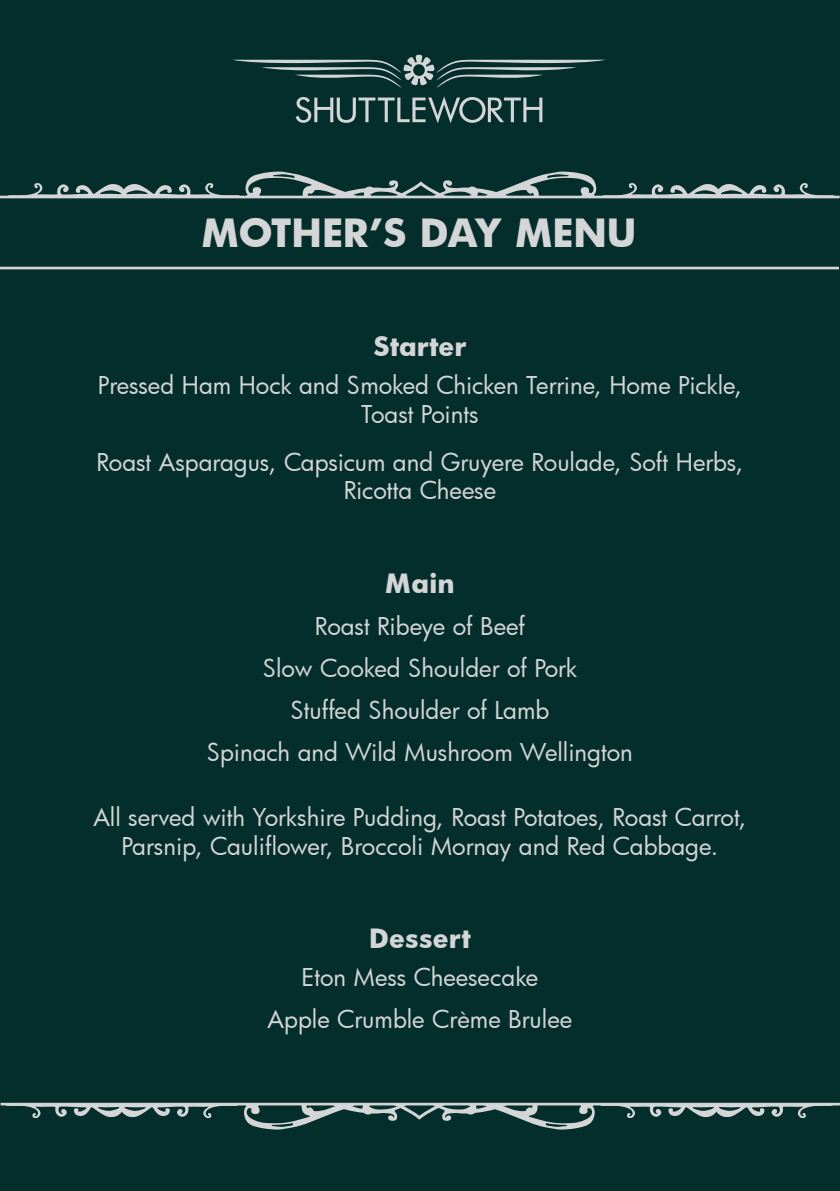
<style>
.page{position:relative;width:840px;height:1191px;background:#fff}
.page>*{position:absolute;margin:0;border:0;box-sizing:border-box;transform-origin:0 0}
.t1{font:700 38px "Futura";color:#d4d5d7}
.t2{font:700 26px "Futura";letter-spacing:.01em;color:#d4d5d7}
.t3{font:24px/28.8px "Futura";color:#d4d5d7;text-align:center}
</style>
<div class="page">
<div style="left:0;top:0;width:839px;height:1191px;background:#042e2b"></div>
<hr style="left:0;top:267px;width:838px;height:2px;background:#d4d5d7">
<svg style="left:232px;top:55px;width:373px;height:33px"></svg>
<svg style="left:295px;top:97px;width:247px;height:26px"></svg>
<hr style="left:0;top:196px;width:839px;height:2px;background:#d4d5d7">
<hr style="left:1px;top:1102px;width:838px;height:3px;background:#d4d5d7">
<svg style="left:6px;top:171px;width:829px;height:25px"></svg>
<svg style="left:4px;top:1105px;width:829px;height:24px"></svg>
<p class="t1" style="left:201px;top:206px;width:436px">MOTHER’S DAY MENU</p>
<p class="t2" style="left:373px;top:328px;width:94px">Starter</p>
<p class="t3" style="left:98px;top:370px;width:645px">Pressed Ham Hock and Smoked Chicken Terrine, Home Pickle,<br>Toast Points</p>
<p class="t3" style="left:96px;top:447px;width:648px">Roast Asparagus, Capsicum and Gruyere Roulade, Soft Herbs,<br>Ricotta Cheese</p>
<p class="t2" style="left:385px;top:565px;width:71px">Main</p>
<p class="t3" style="left:315px;top:611px;width:211px">Roast Ribeye of Beef</p>
<p class="t3" style="left:262px;top:653px;width:316px">Slow Cooked Shoulder of Pork</p>
<p class="t3" style="left:290px;top:695px;width:260px">Stuffed Shoulder of Lamb</p>
<p class="t3" style="left:207px;top:737px;width:427px">Spinach and Wild Mushroom Wellington</p>
<p class="t3" style="left:93px;top:802px;width:654px">All served with Yorkshire Pudding, Roast Potatoes, Roast Carrot,<br>Parsnip, Cauliflower, Broccoli Mornay and Red Cabbage.</p>
<p class="t2" style="left:369px;top:920px;width:103px">Dessert</p>
<p class="t3" style="left:301px;top:962px;width:238px">Eton Mess Cheesecake</p>
<p class="t3" style="left:267px;top:1004px;width:306px">Apple Crumble Crème Brulee</p>
</div>
